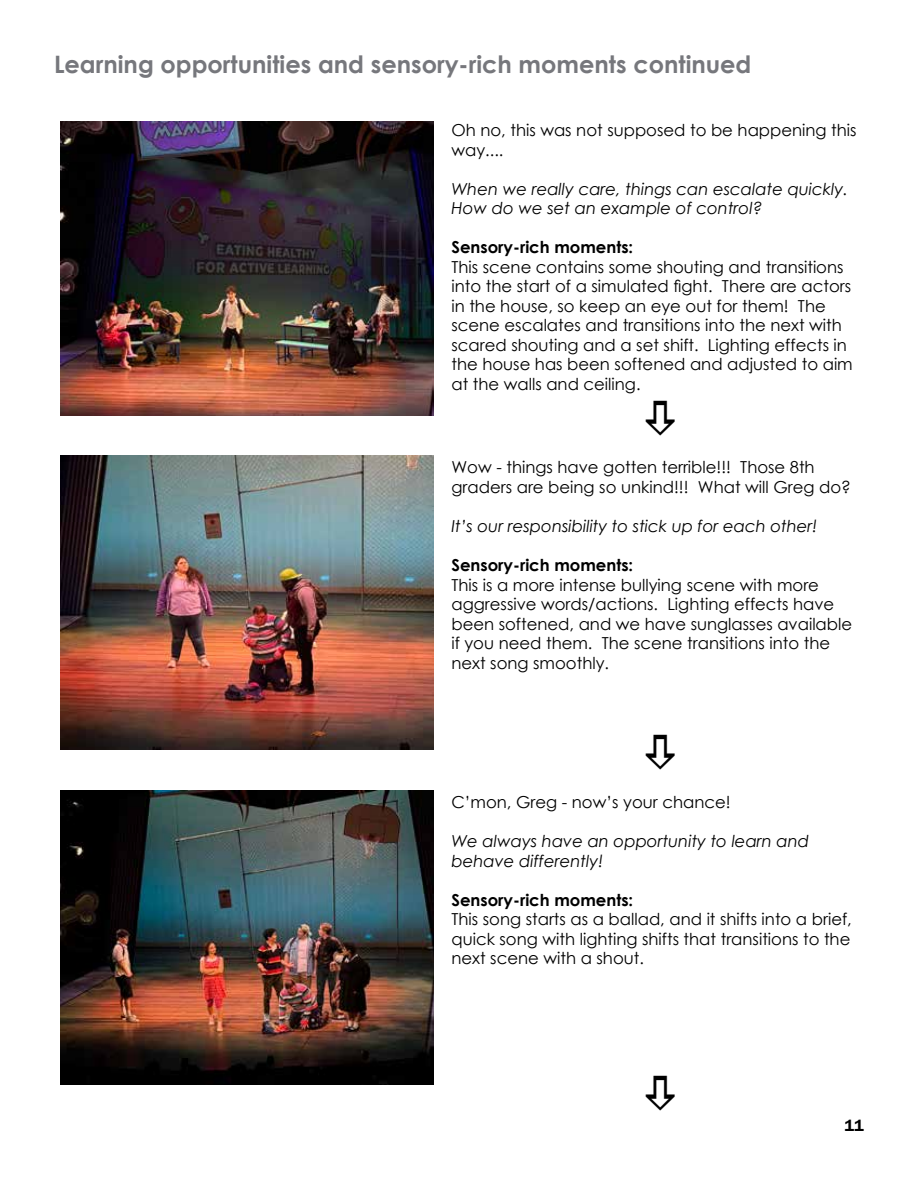
<style>
.page{position:relative;width:918px;height:1188px;background:#fff}
.page>*{position:absolute;margin:0;border:0;box-sizing:border-box;transform-origin:0 0}
.t1{font:700 24px "Century Gothic";color:#76777c}
.t2{font:16.5px/19.5px "Century Gothic";color:#000}
.t3{font:italic 16.5px/19.5px "Century Gothic";color:#000}
.t4{font:700 16.5px "Century Gothic";color:#000}
.t5{font:600 16.5px "Franklin Gothic";color:#000}
</style>
<div class="page">
<img style="left:60px;top:122px;width:374px;height:293px">
<img style="left:60px;top:455px;width:374px;height:294px">
<img style="left:60px;top:791px;width:374px;height:293px">
<h1 class="t1" style="left:54px;top:46px;width:699px">Learning opportunities and sensory-rich moments continued</h1>
<p class="t2" style="left:451px;top:120px;width:407px">Oh no, this was not supposed to be happening this way....</p>
<p class="t3" style="left:451px;top:179px;width:398px">When we really care, things can escalate quickly.<br>How do we set an example of control?</p>
<p class="t4" style="left:451px;top:235px;width:183px">Sensory-rich moments:</p>
<p class="t2" style="left:451px;top:257px;width:403px">This scene contains some shouting and transitions into the start of a simulated fight. There are actors in the house, so keep an eye out for them! The scene escalates and transitions into the next with scared shouting and a set shift. Lighting effects in the house has been softened and adjusted to aim at the walls and ceiling.</p>
<p class="t2" style="left:451px;top:458px;width:401px">Wow - things have gotten terrible!!! Those 8th graders are being so unkind!!! What will Greg do?</p>
<p class="t3" style="left:451px;top:516px;width:368px">It’s our responsibility to stick up for each other!</p>
<p class="t4" style="left:451px;top:552px;width:183px">Sensory-rich moments:</p>
<p class="t2" style="left:451px;top:575px;width:402px">This is a more intense bullying scene with more aggressive words/actions. Lighting effects have been softened, and we have sunglasses available if you need them. The scene transitions into the next song smoothly.</p>
<p class="t2" style="left:451px;top:792px;width:281px">C’mon, Greg - now’s your chance!</p>
<p class="t3" style="left:451px;top:831px;width:359px">We always have an opportunity to learn and behave differently!</p>
<p class="t4" style="left:451px;top:887px;width:183px">Sensory-rich moments:</p>
<p class="t2" style="left:451px;top:909px;width:402px;text-align:justify">This song starts as a ballad, and it shifts into a brief, quick song with lighting shifts that transitions to the next scene with a shout.</p>
<p class="t5" style="left:844px;top:1115px;width:21px">11</p>
</div>
